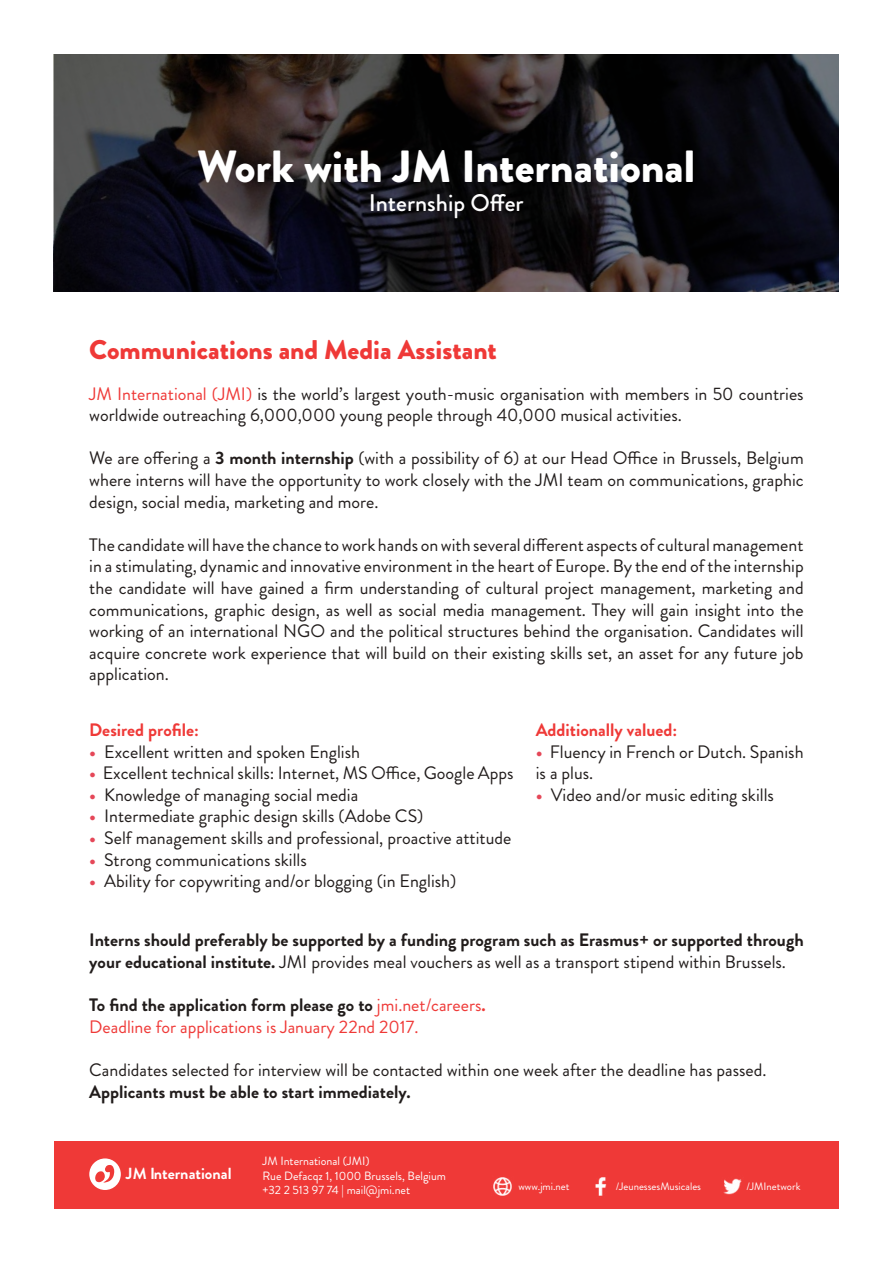
<style>
.page{position:relative;width:893px;height:1263px;background:#fff}
.page>*{position:absolute;margin:0;border:0;box-sizing:border-box;transform-origin:0 0}
.t1{font:900 45px "Brandon Grotesque";color:#fff}
.t2{font:900 27px "Brandon Grotesque";color:#ef3937}
.t3{font:500 24px "Brandon Grotesque";color:#fff}
.t4{font:18px/21.6px "Brandon Grotesque";color:#211c1b}
.t5{font:700 18px/21.6px "Brandon Grotesque";color:#211c1b}
.t6{font:18px/21.6px "Brandon Grotesque";color:#ef3937}
.t7{font:700 18px "Brandon Grotesque";color:#ef3937}
.t8{font:700 16.05px "Brandon Grotesque";color:#fff}
.t9{font:12px/14.4px "Brandon Grotesque";color:#fff}
.t10{font:10.8px "Brandon Grotesque";color:#fff}
.s1{color:#ef3937}
.s2{font-weight:700}
.s3{font-weight:700;color:#e54758}
.s4{font-weight:400}
.s5{font-weight:700;color:#211c1b}
</style>
<div class="page">
<svg style="left:54px;top:54px;width:785px;height:237px;background:#1c191e"></svg>
<div style="left:54px;top:1142px;width:785px;height:67px;background:#ef3937"></div>
<img style="left:493px;top:1177px;width:19px;height:19px">
<img style="left:595px;top:1177px;width:12px;height:19px">
<img style="left:723px;top:1178px;width:19px;height:17px">
<svg style="left:89px;top:1158px;width:32px;height:32px"></svg>
<h1 class="t1" style="left:197px;top:135px;width:500px">Work with JM International</h1>
<h3 class="t3" style="left:369px;top:186px;width:156px">Internship Offer</h3>
<h2 class="t2" style="left:89px;top:331px;width:409px">Communications and Media Assistant</h2>
<p class="t4" style="left:89px;top:383px;width:716px"><span class="s1">JM International (JMI)</span> is the world’s largest youth-music organisation with members in 50 countries worldwide outreaching 6,000,000 young people through 40,000 musical activities.</p>
<p class="t4" style="left:89px;top:448px;width:716px;text-align:justify">We are offering a <span class="s2">3 month internship</span> (with a possibility of 6) at our Head Office in Brussels, Belgium where interns will have the opportunity to work closely with the JMI team on communications, graphic design, social media, marketing and more.</p>
<p class="t4" style="left:89px;top:534px;width:716px;text-align:justify">The candidate will have the chance to work hands on with several different aspects of cultural management in a stimulating, dynamic and innovative environment in the heart of Europe. By the end of the internship the candidate will have gained a firm understanding of cultural project management, marketing and communications, graphic design, as well as social media management. They will gain insight into the working of an international NGO and the political structures behind the organisation. Candidates will acquire concrete work experience that will build on their existing skills set, an asset for any future job application.</p>
<p class="t7" style="left:89px;top:717px;width:111px">Desired profile:</p>
<p class="t4" style="left:89px;top:741px;width:272px"><span class="s3">•</span> Excellent written and spoken English</p>
<p class="t4" style="left:89px;top:762px;width:426px"><span class="s3">•</span> Excellent technical skills: Internet, MS Office, Google Apps</p>
<p class="t4" style="left:89px;top:784px;width:270px"><span class="s3">•</span> Knowledge of managing social media</p>
<p class="t4" style="left:89px;top:806px;width:336px"><span class="s3">•</span> Intermediate graphic design skills (Adobe CS)</p>
<p class="t4" style="left:89px;top:827px;width:424px"><span class="s3">•</span> Self management skills and professional, proactive attitude</p>
<p class="t4" style="left:89px;top:849px;width:219px"><span class="s3">•</span> Strong communications skills</p>
<p class="t4" style="left:89px;top:870px;width:368px"><span class="s3">•</span> Ability for copywriting and/or blogging (in English)</p>
<p class="t7" style="left:536px;top:717px;width:143px">Additionally valued:</p>
<p class="t4" style="left:536px;top:741px;width:269px"><span class="s3">•</span> Fluency in French or Dutch. Spanish is a plus.</p>
<p class="t4" style="left:536px;top:784px;width:240px"><span class="s3">•</span> Video and/or music editing skills</p>
<p class="t5" style="left:89px;top:930px;width:716px">Interns should preferably be supported by a funding program such as Erasmus+ or supported through your educational institute. <span class="s4">JMI provides meal vouchers as well as a transport stipend within Brussels.</span></p>
<p class="t6" style="left:89px;top:994px;width:398px"><span class="s5">To find the application form please go to</span> jmi.net/careers<span class="s2">.<br></span>Deadline for applications is January 22nd 2017.</p>
<p class="t4" style="left:89px;top:1059px;width:679px">Candidates selected for interview will be contacted within one week after the deadline has passed.</p>
<p class="t5" style="left:89px;top:1081px;width:323px">Applicants must be able to start immediately.</p>
<p class="t8" style="left:126px;top:1163px;width:107px">JM International</p>
<p class="t9" style="left:263px;top:1154px;width:185px">JM International (JMI)<br>Rue Defacqz 1, 1000 Brussels, Belgium +32 2 513 97 74 | mail@jmi.net</p>
<p class="t10" style="left:518px;top:1179px;width:53px">www.jmi.net</p>
<p class="t10" style="left:616px;top:1179px;width:87px">/JeunessesMusicales</p>
<p class="t10" style="left:746px;top:1179px;width:56px">/JMInetwork</p>
</div>
